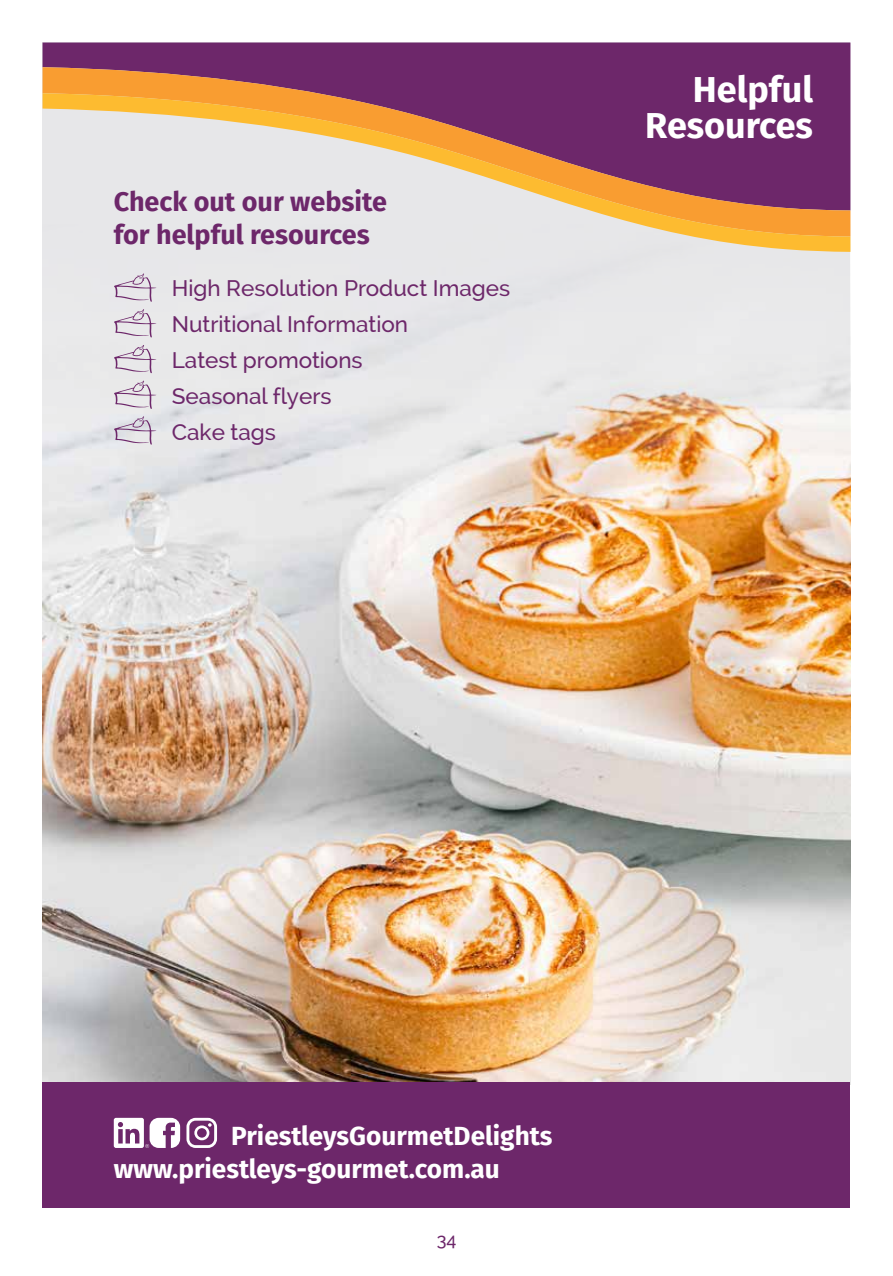
<style>
.page{position:relative;width:893px;height:1276px;background:#fff}
.page>*{position:absolute;margin:0;border:0;box-sizing:border-box;transform-origin:0 0}
.t1{font:700 36px/36px "Fira Sans";color:#fff;text-align:right}
.t2{font:700 27px/32.4px "Fira Sans";color:#6d276a}
.t3{font:700 26.25px "Fira Sans";color:#fff}
.t4{font:500 22.5px/36px "Raleway";color:#6d276a}
.t5{font:500 18px "Raleway";color:#6d276a}
</style>
<div class="page">
<img style="left:43px;top:252px;width:807px;height:830px">
<div style="left:43px;top:43px;width:807px;height:24px;background:#6d276a"></div>
<svg style="left:43px;top:67px;width:807px;height:26px;background:#8b405e"></svg>
<svg style="left:43px;top:93px;width:807px;height:159px;background:#c8a29b"></svg>
<div style="left:43px;top:1082px;width:807px;height:126px;background:#6d276a"></div>
<svg style="left:114px;top:273px;width:43px;height:29px"></svg>
<svg style="left:114px;top:309px;width:43px;height:28px"></svg>
<svg style="left:114px;top:345px;width:43px;height:28px"></svg>
<svg style="left:114px;top:380px;width:43px;height:29px"></svg>
<svg style="left:114px;top:416px;width:43px;height:28px"></svg>
<svg style="left:186px;top:1117px;width:31px;height:31px"></svg>
<svg style="left:114px;top:1117px;width:66px;height:31px"></svg>
<p class="t2" style="left:114px;top:184px;width:275px">Check out our website for helpful resources</p>
<p class="t4" style="left:172px;top:270px;width:340px">High Resolution Product Images<br>Nutritional Information<br>Latest promotions<br>Seasonal flyers<br>Cake tags</p>
<h1 class="t1" style="left:645px;top:69px;width:169px">Helpful<br>Resources</h1>
<p class="t3" style="left:231px;top:1114px;width:323px">PriestleysGourmetDelights</p>
<p class="t3" style="left:114px;top:1146px;width:388px">www.priestleys-gourmet.com.au</p>
<p class="t5" style="left:437px;top:1229px;width:21px">34</p>
</div>
